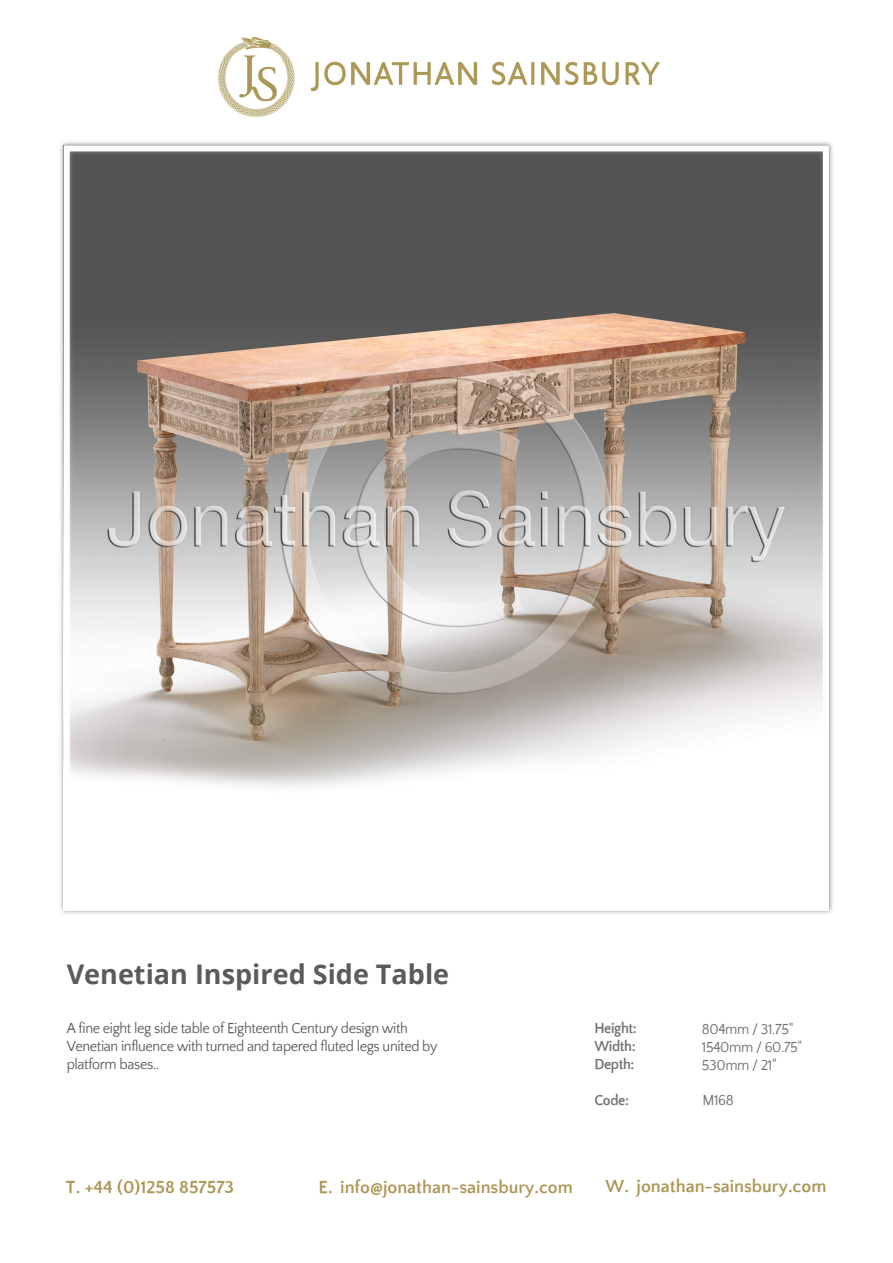
<style>
.page{position:relative;width:893px;height:1263px;background:#fff}
.page>*{position:absolute;margin:0;border:0;box-sizing:border-box;transform-origin:0 0}
.t1{font:700 27px "Open Sans";color:#5b5b5b}
.t2{font:700 18px "Quattrocento Sans";color:#ab9856}
.t3{font:15px/18px "Quattrocento Sans";letter-spacing:-.025em;color:#5b5b5b;scale:.95 1}
.t4{font:15px/18px "Quattrocento Sans";letter-spacing:-.025em;color:#717171;scale:.95 1}
.t5{font:700 15px/18px "Quattrocento Sans";letter-spacing:-.025em;color:#727272;text-align:justify;scale:.95 1}
.t6{font:15px "Quattrocento Sans";color:#727272;scale:.95 1}
</style>
<div class="page">
<img style="left:218px;top:37px;width:442px;height:79px">
<img style="left:60px;top:142px;width:773px;height:772px">
<div style="left:64px;top:145px;width:765px;height:765px;border:6px solid #fff"></div>
<h1 class="t1" style="left:67px;top:955px;width:384px">Venetian Inspired Side Table</h1>
<p class="t3" style="left:67px;top:1020px;width:392px">A fine eight leg side table of Eighteenth Century design with<br>Venetian influence with turned and tapered fluted legs united by platform bases..</p>
<p class="t5" style="left:594px;top:1020px;width:46px">Height:<br>Width:<br>Depth:</p>
<p class="t5" style="left:594px;top:1092px;width:38px">Code:</p>
<p class="t6" style="left:702px;top:1093px;width:34px">M168</p>
<p class="t4" style="left:702px;top:1020px;width:107px">804mm / 31.75"<br>1540mm / 60.75"<br>530mm / 21"</p>
<p class="t2" style="left:66px;top:1177px;width:170px">T. +44 (0)1258 857573</p>
<p class="t2" style="left:318px;top:1177px;width:256px">E. info@jonathan-sainsbury.com</p>
<p class="t2" style="left:606px;top:1177px;width:222px">W. jonathan-sainsbury.com</p>
</div>
